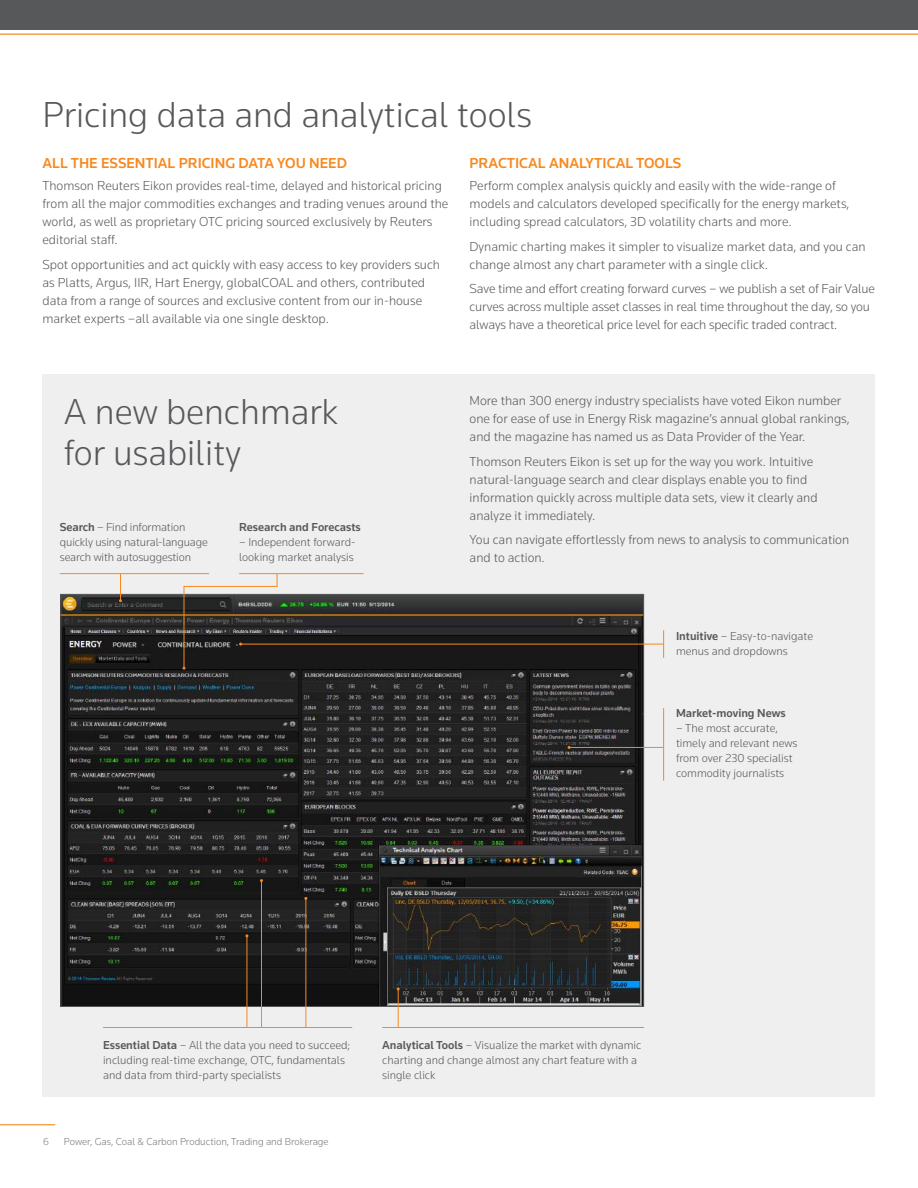
<style>
.page{position:relative;width:918px;height:1188px;background:#fff}
.page>*{position:absolute;margin:0;border:0;box-sizing:border-box;transform-origin:0 0}
.t1{font:300 37.5px/40.5px "Knowledge";color:#57585a}
.t2{font:500 15px "Knowledge";color:#f6891f}
.t3{font:300 13.5px/18px "Knowledge";color:#57585a}
.t4{font:300 12px/15px "Knowledge";color:#57585a}
.t5{font:500 12px "Knowledge";color:#57585a}
.t6{font:300 10.5px "Knowledge";color:#76787b}
.s1{font-weight:500}
</style>
<div class="page">
<div style="left:43px;top:374px;width:832px;height:723px;background:#efeff0"></div>
<div style="left:0;top:0;width:918px;height:30px;background:#57585a"></div>
<hr style="left:0;top:33px;width:918px;height:2px;background:#f89e49">
<hr style="left:0;top:1124px;width:55px;height:1px;background:#f6891f">
<img style="left:62px;top:596px;width:580px;height:409px">
<hr style="left:60px;top:573px;width:149px;height:1px;background:#f6891f">
<hr style="left:239px;top:573px;width:125px;height:1px;background:#f6891f">
<hr style="left:103px;top:1027px;width:249px;height:1px;background:#f6891f">
<svg style="left:663px;top:630px;width:1px;height:28px"></svg>
<hr style="left:663px;top:708px;width:1px;height:73px;background:#f6891f">
<hr style="left:382px;top:1027px;width:262px;height:1px;background:#f6891f">
<svg style="left:119px;top:574px;width:3px;height:28px"></svg>
<hr style="left:241px;top:644px;width:423px;height:1px;background:#f6891f">
<svg style="left:183px;top:573px;width:95px;height:97px"></svg>
<hr style="left:569px;top:747px;width:95px;height:1px;background:#f6891f">
<hr style="left:261px;top:881px;width:1px;height:147px;background:#f6891f">
<hr style="left:306px;top:898px;width:1px;height:129px;background:#f6891f">
<hr style="left:398px;top:989px;width:1px;height:38px;background:#f6891f">
<hr style="left:247px;top:936px;width:1px;height:92px;background:#f6891f">
<h1 class="t1" style="left:43px;top:94px;width:491px">Pricing data and analytical tools</h1>
<p class="t2" style="left:43px;top:154px;width:306px">ALL THE ESSENTIAL PRICING DATA YOU NEED</p>
<p class="t3" style="left:43px;top:177px;width:407px">Thomson Reuters Eikon provides real-time, delayed and historical pricing from all the major commodities exchanges and trading venues around the world, as well as proprietary OTC pricing sourced exclusively by Reuters editorial staff.</p>
<p class="t3" style="left:43px;top:255px;width:399px">Spot opportunities and act quickly with easy access to key providers such as Platts, Argus, IIR, Hart Energy, globalCOAL and others, contributed data from a range of sources and exclusive content from our in-house market experts –all available via one single desktop.</p>
<p class="t2" style="left:470px;top:154px;width:213px">PRACTICAL ANALYTICAL TOOLS</p>
<p class="t3" style="left:470px;top:177px;width:381px">Perform complex analysis quickly and easily with the wide-range of models and calculators developed specifically for the energy markets, including spread calculators, 3D volatility charts and more.</p>
<p class="t3" style="left:470px;top:237px;width:397px">Dynamic charting makes it simpler to visualize market data, and you can change almost any chart parameter with a single click.</p>
<p class="t3" style="left:470px;top:279px;width:407px">Save time and effort creating forward curves – we publish a set of Fair Value curves across multiple asset classes in real time throughout the day, so you always have a theoretical price level for each specific traded contract.</p>
<h1 class="t1" style="left:64px;top:391px;width:276px">A new benchmark for usability</h1>
<p class="t3" style="left:470px;top:392px;width:382px">More than 300 energy industry specialists have voted Eikon number one for ease of use in Energy Risk magazine’s annual global rankings, and the magazine has named us as Data Provider of the Year.</p>
<p class="t3" style="left:470px;top:452px;width:350px">Thomson Reuters Eikon is set up for the way you work. Intuitive natural-language search and clear displays enable you to find information quickly across multiple data sets, view it clearly and analyze it immediately.</p>
<p class="t3" style="left:470px;top:530px;width:381px">You can navigate effortlessly from news to analysis to communication and to action.</p>
<p class="t4" style="left:60px;top:519px;width:150px"><span class="s1">Search</span> – Find information quickly using natural-language search with autosuggestion</p>
<p class="t5" style="left:239px;top:519px;width:123px">Research and Forecasts</p>
<p class="t4" style="left:239px;top:534px;width:118px">– Independent forward&shy;looking market analysis</p>
<p class="t4" style="left:676px;top:628px;width:139px"><span class="s1">Intuitive</span> – Easy-to-navigate menus and dropdowns</p>
<p class="t5" style="left:676px;top:706px;width:111px">Market-moving News</p>
<p class="t4" style="left:676px;top:721px;width:123px">– The most accurate, timely and relevant news from over 230 specialist commodity journalists</p>
<p class="t4" style="left:103px;top:1037px;width:249px"><span class="s1">Essential Data</span> – All the data you need to succeed; including real-time exchange, OTC, fundamentals and data from third-party specialists</p>
<p class="t4" style="left:382px;top:1037px;width:261px"><span class="s1">Analytical Tools</span> – Visualize the market with dynamic charting and change almost any chart feature with a single click</p>
<p class="t6" style="left:43px;top:1135px;width:7px">6</p>
<p class="t6" style="left:64px;top:1135px;width:266px">Power, Gas, Coal &amp; Carbon Production, Trading and Brokerage</p>
</div>
